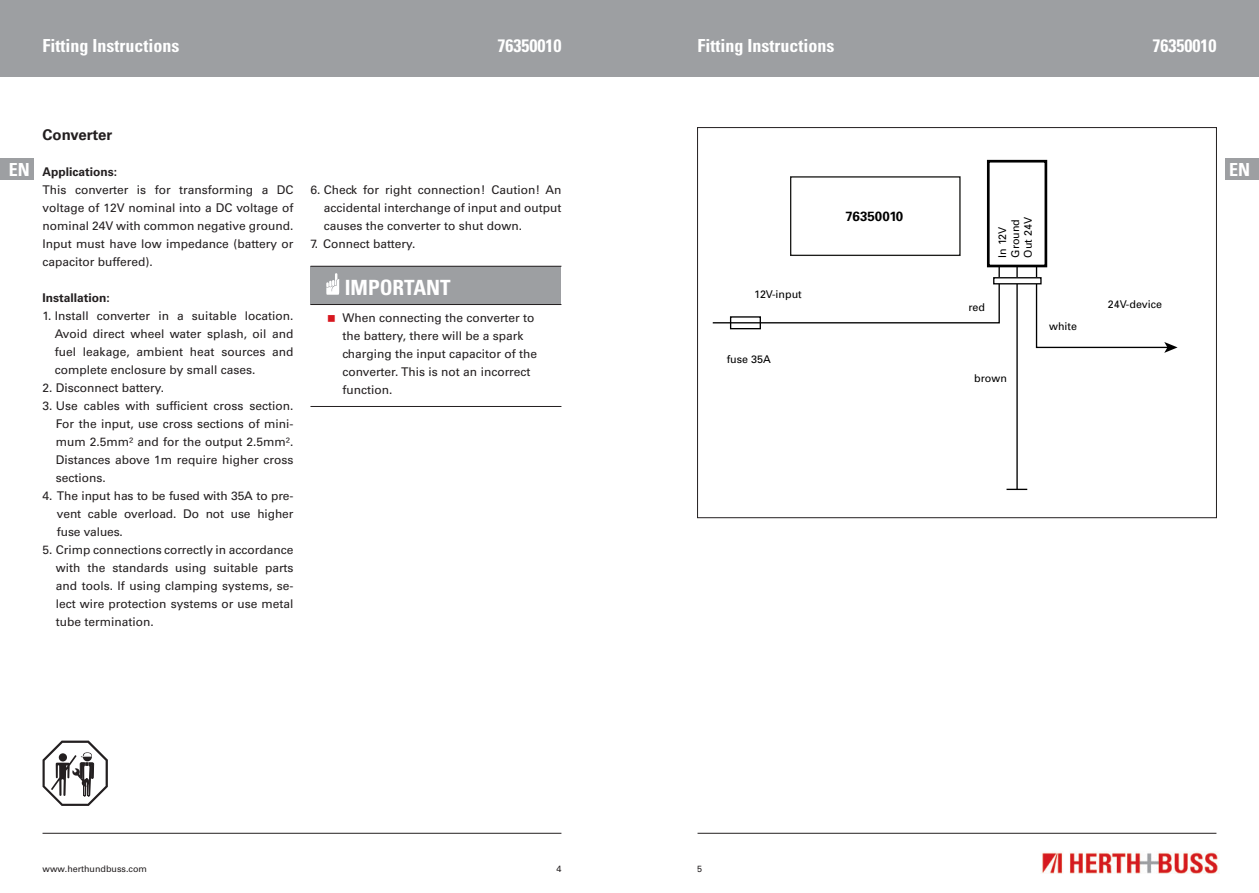
<style>
.page{position:relative;width:1259px;height:893px;background:#fff}
.page>*{position:absolute;margin:0;border:0;box-sizing:border-box;transform-origin:0 0}
.t1{font:700 condensed 21px "Univers LT Pro";color:#fff}
.t2{font:700 condensed 18px "Univers LT Pro";color:#fff}
.t3{font:700 15px "Univers LT Pro 65";letter-spacing:-.01em;color:#231f20}
.t4{font:700 13.35px "Univers";color:#000}
.t5{font:12px/18px "Univers LT Pro 55 Roman";color:#231f20;text-align:justify}
.t6{font:700 12px "Univers LT Pro 65";color:#231f20}
.t7{font:10.65px/12.9px "Univers";color:#000}
.t8{font:9px "Univers LT Pro 55 Roman";color:#231f20}
</style>
<div class="page">
<div style="left:0;top:0;width:629px;height:77px;background:#9d9fa2"></div>
<div style="left:629px;top:0;width:630px;height:77px;background:#9d9fa2"></div>
<img style="left:1041px;top:851px;width:177px;height:23px">
<hr style="left:43px;top:833px;width:518px;height:1px;background:#231f20">
<hr style="left:697px;top:833px;width:519px;height:1px;background:#231f20">
<div style="left:1225px;top:158px;width:34px;height:22px;background:#9d9fa2"></div>
<div style="left:0;top:158px;width:34px;height:22px;background:#9d9fa2"></div>
<svg style="left:43px;top:741px;width:65px;height:65px"></svg>
<div style="left:310px;top:266px;width:251px;height:38px;background:#9d9fa2"></div>
<hr style="left:310px;top:266px;width:251px;height:1px;background:#231f20">
<hr style="left:310px;top:304px;width:251px;height:1px;background:#231f20">
<hr style="left:310px;top:406px;width:251px;height:1px;background:#231f20">
<svg style="left:326px;top:273px;width:13px;height:22px"></svg>
<div style="left:790px;top:176px;width:170px;height:80px;border:1px solid #1d1d1b"></div>
<div style="left:987px;top:160px;width:60px;height:107px;border:3px solid #000"></div>
<div style="left:730px;top:316px;width:31px;height:13px;border:1px solid #000"></div>
<svg style="left:713px;top:265px;width:287px;height:59px"></svg>
<hr style="left:1016px;top:266px;width:1px;height:223px;background:#000">
<svg style="left:1035px;top:265px;width:142px;height:88px"></svg>
<div style="left:993px;top:278px;width:48px;height:6px;background:#fff"></div>
<div style="left:993px;top:277px;width:48px;height:7px;border:1px solid #000"></div>
<svg style="left:1006px;top:489px;width:21px;height:1px"></svg>
<h2 class="t2" style="left:43px;top:34px;width:138px">Fitting Instructions</h2>
<h2 class="t2" style="left:497px;top:34px;width:65px">76350010</h2>
<h2 class="t2" style="left:697px;top:34px;width:138px">Fitting Instructions</h2>
<h2 class="t2" style="left:1152px;top:34px;width:65px">76350010</h2>
<p class="t3" style="left:43px;top:124px;width:71px">Converter</p>
<p class="t6" style="left:43px;top:163px;width:76px">Applications:</p>
<p class="t5" style="left:43px;top:180px;width:252px">This converter is for transforming a DC voltage of 12V nominal into a DC voltage of nominal 24V with common negative ground.<br>Input must have low impedance (battery or capacitor buffered).</p>
<p class="t6" style="left:43px;top:289px;width:69px">Installation:</p>
<p class="t5" style="left:55px;top:306px;width:240px;text-indent:-12px">1. Install converter in a suitable location.<br>Avoid direct wheel water splash, oil and fuel leakage, ambient heat sources and complete enclosure by small cases.</p>
<p class="t5" style="left:43px;top:378px;width:123px">2. Disconnect battery.</p>
<p class="t5" style="left:56px;top:396px;width:239px;text-indent:-13px">3. Use cables with sufficient cross section.<br>For the input, use cross sections of mini&shy;mum 2.5mm² and for the output 2.5mm².<br>Distances above 1m require higher cross sections.</p>
<p class="t5" style="left:57px;top:486px;width:238px;text-indent:-14px">4. The input has to be fused with 35A to pre&shy;vent cable overload. Do not use higher fuse values.</p>
<p class="t5" style="left:56px;top:540px;width:239px;text-indent:-13px">5. Crimp connections correctly in accordance with the standards using suitable parts and tools. If using clamping systems, se&shy;lect wire protection systems or use metal tube termination.</p>
<h2 class="t2" style="left:9px;top:158px;width:23px">EN</h2>
<h2 class="t2" style="left:1229px;top:158px;width:23px">EN</h2>
<p class="t5" style="left:324px;top:180px;width:239px;text-indent:-13px">6. Check for right connection! Caution! An accidental interchange of input and output causes the converter to shut down.</p>
<p class="t5" style="left:310px;top:234px;width:106px">7. Connect battery.</p>
<h1 class="t1" style="left:345px;top:274px;width:108px">IMPORTANT</h1>
<p class="t5" style="left:342px;top:308px;width:196px;text-align:left">When connecting the converter to the battery, there will be a spark charging the input capacitor of the converter. This is not an incorrect function.</p>
<p class="t4" style="left:845px;top:207px;width:60px">76350010</p>
<p class="t7" style="left:995px;top:258px;width:42px;rotate:-90deg">In 12V<br>Ground<br>Out 24V</p>
<p class="t7" style="left:754px;top:287px;width:49px">12V-input</p>
<p class="t7" style="left:1107px;top:298px;width:56px">24V-device</p>
<p class="t7" style="left:968px;top:301px;width:18px">red</p>
<p class="t7" style="left:1049px;top:319px;width:29px">white</p>
<p class="t7" style="left:726px;top:353px;width:46px">fuse 35A</p>
<p class="t7" style="left:974px;top:372px;width:34px">brown</p>
<p class="t8" style="left:43px;top:862px;width:106px">www.herthundbuss.com</p>
<p class="t8" style="left:556px;top:862px;width:7px">4</p>
<p class="t8" style="left:697px;top:862px;width:7px">5</p>
</div>
